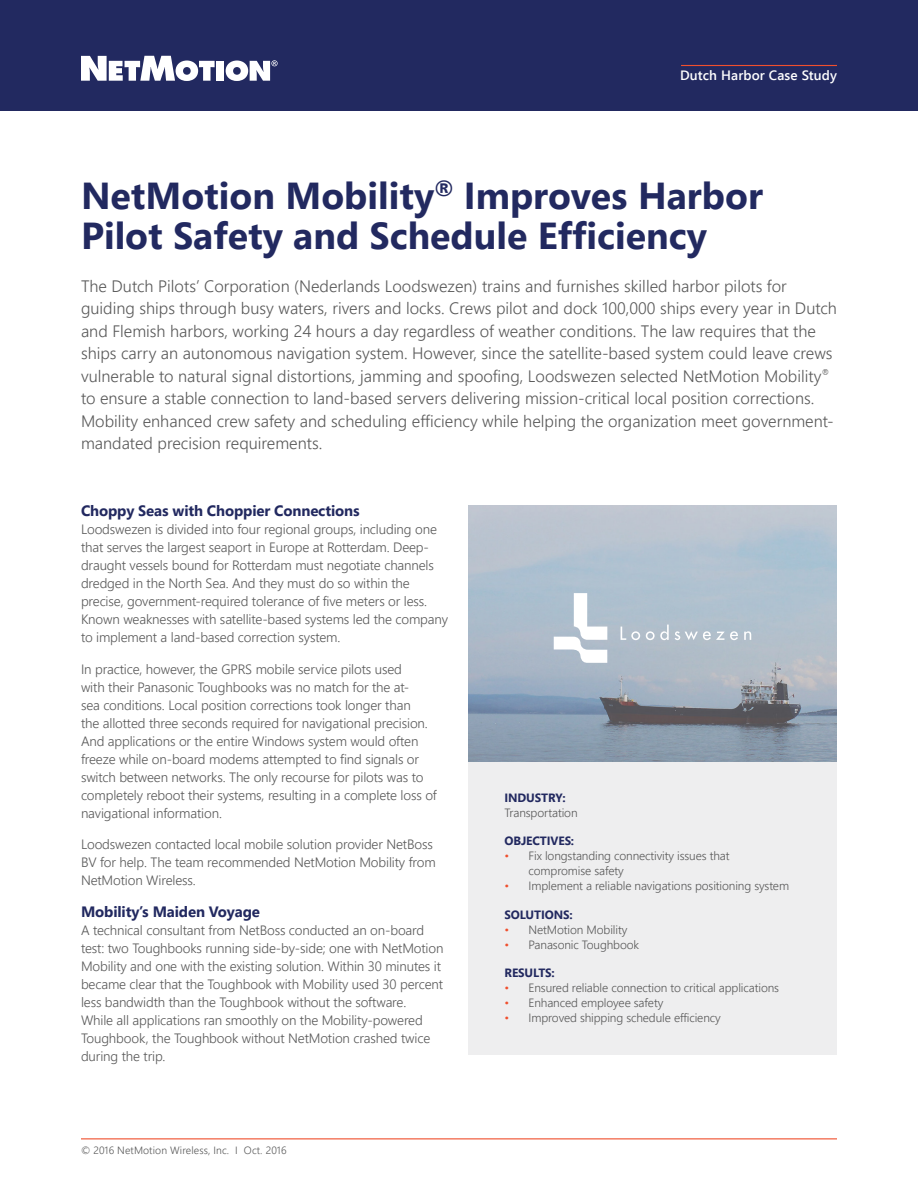
<style>
.page{position:relative;width:918px;height:1188px;background:#fff}
.page>*{position:absolute;margin:0;border:0;box-sizing:border-box;transform-origin:0 0}
.t1{font:700 37.5px/40.5px "Segoe UI";color:#222960}
.t2{font:300 16.5px/22.5px "Segoe UI";color:#595959}
.t3{font:700 15px "Segoe UI";letter-spacing:-.01em;color:#222960}
.t4{font:300 13.5px/18px "Segoe UI";letter-spacing:-.01em;color:#595959}
.t5{font:600 13.5px "Segoe UI";letter-spacing:.01em;color:#fff}
.t6{font:300 12px/15px "Segoe UI";letter-spacing:-.01em;color:#595959}
.t7{font:700 12px "Segoe UI";letter-spacing:-.01em;color:#222960}
.t8{font:300 10.5px "Segoe UI";letter-spacing:.01em;color:#595959}
.s1{font-weight:700;color:#222960}
.s2{color:#f04f2e}
</style>
<div class="page">
<hr style="left:81px;top:1138px;width:756px;height:1px;background:#f04f2e">
<div style="left:0;top:0;width:918px;height:110px;background:#222960"></div>
<svg style="left:81px;top:56px;width:134px;height:25px"></svg>
<div style="left:217px;top:61px;width:7px;height:20px;background:#fff"></div>
<svg style="left:226px;top:60px;width:52px;height:21px"></svg>
<hr style="left:681px;top:65px;width:156px;height:1px;background:#f04f2e">
<div style="left:468px;top:629px;width:369px;height:426px;background:#eeeeef"></div>
<img style="left:468px;top:505px;width:369px;height:257px">
<svg style="left:554px;top:593px;width:53px;height:70px"></svg>
<svg style="left:621px;top:627px;width:19px;height:13px"></svg>
<svg style="left:646px;top:625px;width:23px;height:15px"></svg>
<svg style="left:675px;top:631px;width:63px;height:9px"></svg>
<svg style="left:744px;top:631px;width:7px;height:9px"></svg>
<p class="t5" style="left:680px;top:66px;width:158px">Dutch Harbor Case Study</p>
<p class="t1" style="left:81px;top:174px;width:683px">NetMotion Mobility<sup>®</sup> Improves Harbor<br>Pilot Safety and Schedule Efficiency</p>
<p class="t2" style="left:81px;top:274px;width:757px">The Dutch Pilots’ Corporation (Nederlands Loodswezen) trains and furnishes skilled harbor pilots for guiding ships through busy waters, rivers and locks. Crews pilot and dock 100,000 ships every year in Dutch and Flemish harbors, working 24 hours a day regardless of weather conditions. The law requires that the ships carry an autonomous navigation system. However, since the satellite-based system could leave crews vulnerable to natural signal distortions, jamming and spoofing, Loodswezen selected NetMotion Mobility<sup>® </sup>to ensure a stable connection to land-based servers delivering mission-critical local position corrections.<br>Mobility enhanced crew safety and scheduling efficiency while helping the organization meet government&shy;mandated precision requirements.</p>
<p class="t3" style="left:81px;top:500px;width:280px">Choppy Seas with Choppier Connections</p>
<p class="t4" style="left:81px;top:520px;width:368px">Loodswezen is divided into four regional groups, including one that serves the largest seaport in Europe at Rotterdam. Deep&shy;draught vessels bound for Rotterdam must negotiate channels dredged in the North Sea. And they must do so within the precise, government-required tolerance of five meters or less.<br>Known weaknesses with satellite-based systems led the company to implement a land-based correction system.</p>
<p class="t4" style="left:81px;top:660px;width:357px">In practice, however, the GPRS mobile service pilots used<br>with their Panasonic Toughbooks was no match for the at-<br>sea conditions. Local position corrections took longer than<br>the allotted three seconds required for navigational precision.<br>And applications or the entire Windows system would often freeze while on-board modems attempted to find signals or switch between networks. The only recourse for pilots was to completely reboot their systems, resulting in a complete loss of navigational information.</p>
<p class="t4" style="left:81px;top:835px;width:356px">Loodswezen contacted local mobile solution provider NetBoss<br>BV for help. The team recommended NetMotion Mobility from<br>NetMotion Wireless.</p>
<p class="t3" style="left:81px;top:901px;width:180px">Mobility’s Maiden Voyage</p>
<p class="t4" style="left:81px;top:921px;width:364px">A technical consultant from NetBoss conducted an on-board test: two Toughbooks running side-by-side; one with NetMotion Mobility and one with the existing solution. Within 30 minutes it became clear that the Toughbook with Mobility used 30 percent less bandwidth than the Toughbook without the software.<br>While all applications ran smoothly on the Mobility-powered Toughbook, the Toughbook without NetMotion crashed twice during the trip.</p>
<p class="t8" style="left:81px;top:1142px;width:207px">© 2016 NetMotion Wireless, Inc. I Oct. 2016</p>
<p class="t6" style="left:505px;top:790px;width:75px"><span class="s1">INDUSTRY:<br></span>Transportation</p>
<p class="t7" style="left:505px;top:833px;width:71px">OBJECTIVES:</p>
<p class="t6" style="left:529px;top:848px;width:203px;text-indent:-24px"><span class="s2">•</span> Fix longstanding connectivity issues that compromise safety</p>
<p class="t6" style="left:505px;top:878px;width:286px"><span class="s2">•</span> Implement a reliable navigations positioning system</p>
<p class="t7" style="left:505px;top:906px;width:70px">SOLUTIONS:</p>
<p class="t6" style="left:505px;top:922px;width:124px"><span class="s2">•</span> NetMotion Mobility</p>
<p class="t6" style="left:505px;top:937px;width:136px"><span class="s2">•</span> Panasonic Toughbook</p>
<p class="t7" style="left:505px;top:965px;width:52px">RESULTS:</p>
<p class="t6" style="left:505px;top:980px;width:276px"><span class="s2">•</span> Ensured reliable connection to critical applications</p>
<p class="t6" style="left:505px;top:995px;width:160px"><span class="s2">•</span> Enhanced employee safety</p>
<p class="t6" style="left:505px;top:1010px;width:218px"><span class="s2">•</span> Improved shipping schedule efficiency</p>
</div>
